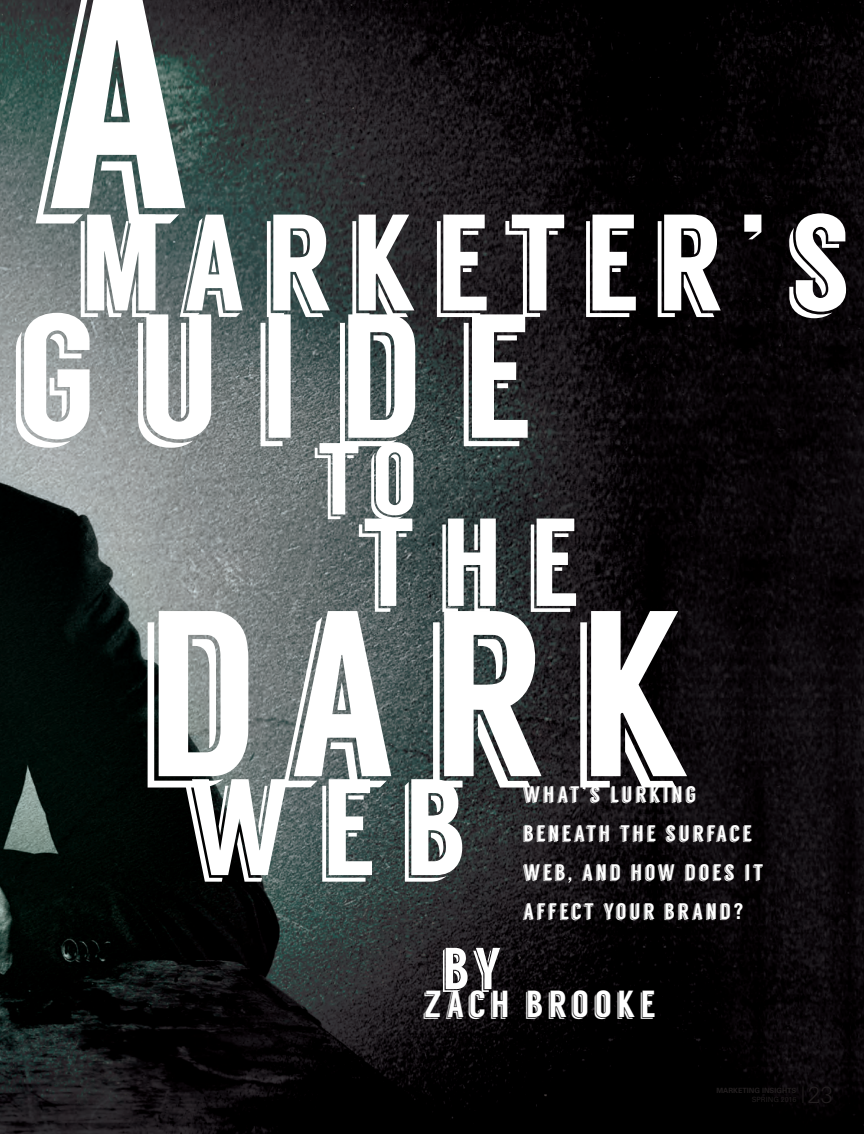
<style>
.page{position:relative;width:864px;height:1134px;background:#fff}
.page>*{position:absolute;margin:0;border:0;box-sizing:border-box;transform-origin:0 0}
.t1{font:326.4px "Langdon";color:#fff}
.t2{font:235.95px "Langdon";color:#fff}
.t3{font:176.25px "Langdon";letter-spacing:.2em;color:#fff}
.t4{font:136.95px "Langdon";letter-spacing:.12em;color:#fff}
.t5{font:124.8px "Langdon";color:#fff}
.t6{font:101.85px "Langdon";color:#fff}
.t7{font:58.95px "Langdon";color:#fff}
.t8{font:37.65px "Langdon";letter-spacing:.12em;color:#fff}
.t9{font:300 24.75px "Serifa Std";color:#231f20}
.t10{font:22.5px/39px "Langdon";letter-spacing:.12em;color:#fff}
.t11{font:700 7.2px "Univers LT Std";color:#231f20}
.t12{font:7.2px "Univers LT Std";color:#231f20}
</style>
<div class="page">
<img style="left:0;top:0;width:864px;height:1134px">
<svg style="left:803px;top:1086px;width:1px;height:17px"></svg>
<svg style="left:568px;top:877px;width:3px;height:6px"></svg>
<p class="t1" style="left:30px;top:-95px;width:162px">A</p>
<p class="t4" style="left:75px;top:183px;width:777px">MARKETER’S</p>
<p class="t3" style="left:10px;top:274px;width:519px">GUIDE</p>
<p class="t6" style="left:313px;top:420px;width:106px">TO</p>
<p class="t5" style="left:357px;top:490px;width:221px">THE</p>
<p class="t2" style="left:138px;top:557px;width:551px">DARK</p>
<p class="t4" style="left:183px;top:748px;width:283px">WEB</p>
<p class="t10" style="left:523px;top:775px;width:242px">WHAT’S LURKING<br>BENEATH THE SURFACE<br>WEB AND HOW DOES IT<br>AFFECT YOUR BRAND?</p>
<p class="t7" style="left:441px;top:934px;width:62px">BY</p>
<p class="t8" style="left:423px;top:982px;width:233px">ZACH BROOKE</p>
<p class="t11" style="left:716px;top:1086px;width:81px">MARKETING INSIGHTS</p>
<p class="t12" style="left:752px;top:1096px;width:46px">SPRING 2016</p>
<p class="t9" style="left:808px;top:1081px;width:26px">23</p>
</div>
